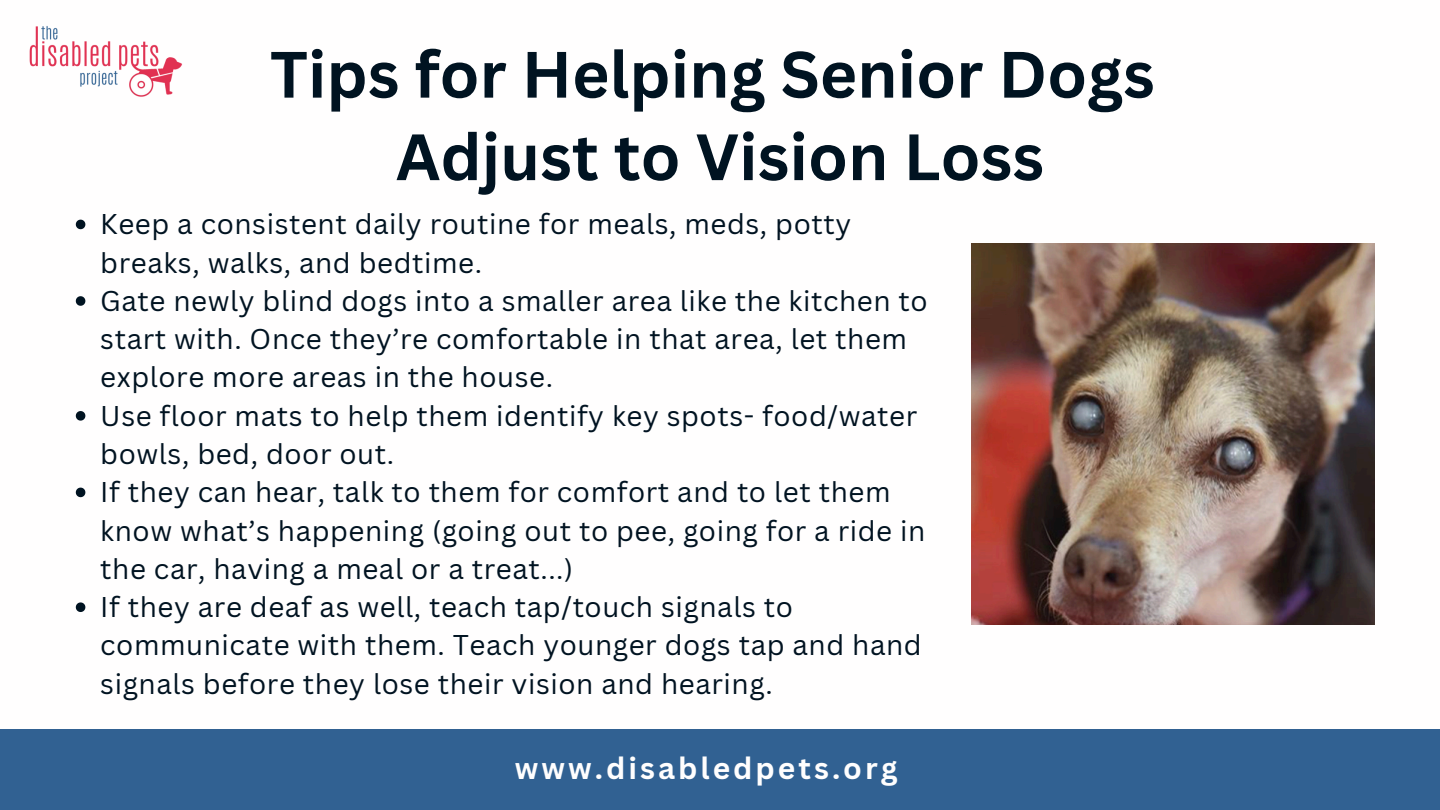
<style>
.page{position:relative;width:1440px;height:810px;background:#fff}
.page>*{position:absolute;margin:0;border:0;box-sizing:border-box;transform-origin:0 0}
.t1{font:700 64px/82.5px "Canva Sans";color:#001321;text-align:center}
.t2{font:700 30px "Canva Sans";letter-spacing:.1em;color:#fffefe}
.t3{font:27.8px/38.3px "Canva Sans";letter-spacing:.02em;color:#001321}
</style>
<div class="page">
<div style="left:0;top:729px;width:1440px;height:81px;background:#316192"></div>
<img style="left:971px;top:244px;width:403px;height:381px">
<svg style="left:76px;top:220px;width:9px;height:9px"></svg>
<svg style="left:76px;top:296px;width:9px;height:10px"></svg>
<svg style="left:76px;top:411px;width:9px;height:10px"></svg>
<svg style="left:76px;top:488px;width:9px;height:9px"></svg>
<svg style="left:76px;top:602px;width:9px;height:10px"></svg>
<img style="left:29px;top:26px;width:154px;height:71px">
<p class="t1" style="left:270px;top:32px;width:886px">Tips for Helping Senior Dogs<br>Adjust to Vision Loss</p>
<p class="t3" style="left:100px;top:204px;width:752px">Keep a consistent daily routine for meals, meds, potty breaks, walks, and bedtime.</p>
<h1 class="t3" style="left:100px;top:281px;width:829px">Gate newly blind dogs into a smaller area like the kitchen to start with. Once they’re comfortable in that area, let them explore more areas in the house.</h1>
<p class="t3" style="left:100px;top:396px;width:819px">Use floor mats to help them identify key spots- food/water bowls, bed, door out.</p>
<p class="t3" style="left:100px;top:472px;width:827px">If they can hear, talk to them for comfort and to let them know what’s happening (going out to pee, going for a ride in the car, having a meal or a treat...)</p>
<p class="t3" style="left:100px;top:587px;width:823px">If they are deaf as well, teach tap/touch signals to communicate with them. Teach younger dogs tap and hand signals before they lose their vision and hearing.</p>
<p class="t2" style="left:515px;top:747px;width:384px">www.disabledpets.org</p>
</div>
